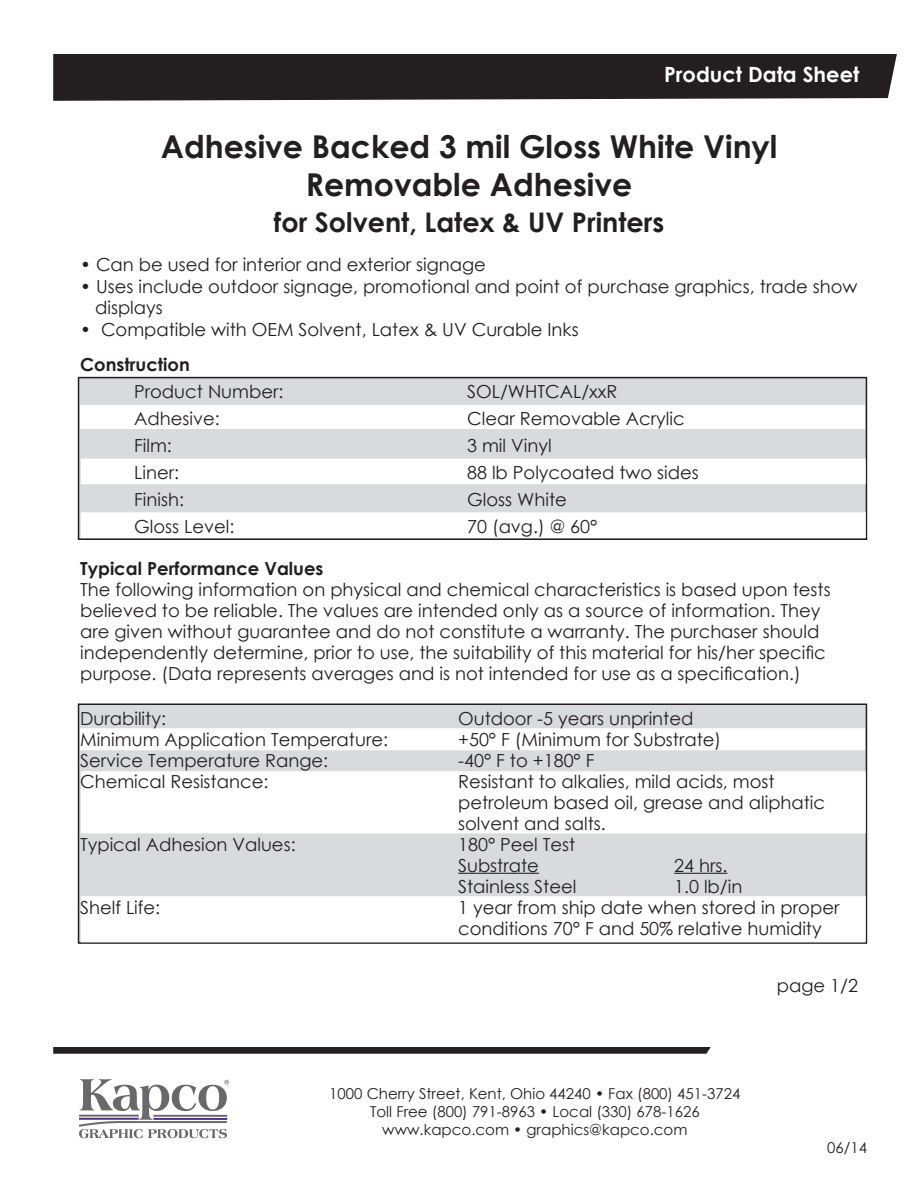
<style>
.page{position:relative;width:918px;height:1188px;background:#fff}
.page>*{position:absolute;margin:0;border:0;box-sizing:border-box;transform-origin:0 0}
.t1{font:700 31.5px "Century Gothic";color:#231f20}
.t2{font:700 27px "Century Gothic";color:#231f20}
.t3{font:700 21px "Century Gothic";color:#fff}
.Specs_Head{font:18px/21px "Century Gothic";color:#231f20}
.Specs_Text{font:18px "Century Gothic";color:#231f20}
.Specs_Head-2{font:700 18px "Century Gothic";color:#231f20}
.Text_-_Subheads{font:18px "Century Gothic";color:#231f20}
.t4{font:15px "Century Gothic";color:#231f20}
.s1{font-weight:700}
</style>
<div class="page">
<img style="left:79px;top:1079px;width:150px;height:59px">
<div style="left:53px;top:54px;width:844px;height:47px;background:#231f20"></div>
<svg style="left:53px;top:1047px;width:658px;height:7px;background:#2d292a"></svg>
<div style="left:79px;top:378px;width:787px;height:161px;background:#d9dadc"></div>
<div style="left:78px;top:377px;width:789px;height:163px;border:2px solid #231f20"></div>
<div style="left:79px;top:704px;width:787px;height:239px;background:#d9dadc"></div>
<div style="left:78px;top:704px;width:789px;height:240px;border:2px solid #231f20"></div>
<div style="left:80px;top:405px;width:785px;height:24px;background:#fff"></div>
<div style="left:80px;top:728px;width:785px;height:22px;background:#fff"></div>
<div style="left:81px;top:459px;width:785px;height:25px;background:#fff"></div>
<div style="left:81px;top:512px;width:785px;height:26px;background:#fff;border:2px solid #fff"></div>
<div style="left:81px;top:771px;width:785px;height:62px;background:#fff"></div>
<div style="left:81px;top:896px;width:785px;height:46px;background:#fff"></div>
<hr style="left:458px;top:873px;width:81px;height:1px;background:#231f20">
<hr style="left:674px;top:873px;width:53px;height:1px;background:#231f20">
<p class="t3" style="left:664px;top:59px;width:197px">Product Data Sheet</p>
<p class="t1" style="left:161px;top:123px;width:618px">Adhesive Backed 3 mil Gloss White Vinyl</p>
<p class="t1" style="left:306px;top:160px;width:328px">Removable Adhesive</p>
<p class="t2" style="left:274px;top:201px;width:392px">for Solvent, Latex &amp; UV Printers</p>
<p class="Specs_Head" style="left:80px;top:254px;width:407px">• Can be used for interior and exterior signage</p>
<p class="Specs_Head" style="left:95px;top:275px;width:764px;line-height:21.6px;text-indent:-15px">• Uses include outdoor signage, promotional and point of purchase graphics, trade show displays</p>
<p class="Specs_Head" style="left:80px;top:319px;width:500px">• Compatible with OEM Solvent, Latex &amp; UV Curable Inks</p>
<p class="Specs_Head-2" style="left:80px;top:350px;width:111px">Construction</p>
<p class="Specs_Text" style="left:134px;top:378px;width:151px">Product Number:</p>
<p class="Specs_Text" style="left:467px;top:378px;width:152px">SOL/WHTCAL/xxR</p>
<p class="Specs_Text" style="left:134px;top:405px;width:87px">Adhesive:</p>
<p class="Specs_Text" style="left:467px;top:405px;width:219px">Clear Removable Acrylic</p>
<p class="Specs_Text" style="left:134px;top:432px;width:39px">Film:</p>
<p class="Specs_Text" style="left:467px;top:432px;width:86px">3 mil Vinyl</p>
<p class="Specs_Text" style="left:134px;top:459px;width:46px">Liner:</p>
<p class="Specs_Text" style="left:467px;top:459px;width:233px">88 lb Polycoated two sides</p>
<p class="Specs_Text" style="left:134px;top:486px;width:51px">Finish:</p>
<p class="Specs_Text" style="left:467px;top:486px;width:101px">Gloss White</p>
<p class="Specs_Text" style="left:134px;top:513px;width:102px">Gloss Level:</p>
<p class="Specs_Text" style="left:467px;top:513px;width:132px">70 (avg.) @ 60°</p>
<p class="Specs_Head" style="left:80px;top:557px;width:752px"><span class="s1">Typical Performance Values<br></span>The following information on physical and chemical characteristics is based upon tests believed to be reliable. The values are intended only as a source of information. They are given without guarantee and do not constitute a warranty. The purchaser should independently determine, prior to use, the suitability of this material for his/her specific purpose. (Data represents averages and is not intended for use as a specification.)</p>
<p class="Specs_Head" style="left:80px;top:707px;width:87px">Durability:</p>
<p class="Specs_Head" style="left:458px;top:707px;width:237px">Outdoor -5 years unprinted</p>
<p class="Specs_Head" style="left:80px;top:728px;width:309px">Minimum Application Temperature:</p>
<p class="Specs_Head" style="left:458px;top:728px;width:265px">+50° F (Minimum for Substrate)</p>
<p class="Specs_Head" style="left:80px;top:749px;width:250px">Service Temperature Range:</p>
<p class="Specs_Head" style="left:458px;top:749px;width:138px">-40° F to +180° F</p>
<p class="Specs_Head" style="left:80px;top:770px;width:190px">Chemical Resistance:</p>
<p class="Specs_Head" style="left:458px;top:770px;width:369px">Resistant to alkalies, mild acids, most petroleum based oil, grease and aliphatic solvent and salts.</p>
<p class="Specs_Head" style="left:80px;top:833px;width:217px">Typical Adhesion Values:</p>
<p class="Specs_Head" style="left:458px;top:833px;width:119px">180° Peel Test<br>Substrate</p>
<p class="Specs_Head" style="left:674px;top:854px;width:55px">24 hrs.</p>
<p class="Specs_Head" style="left:458px;top:875px;width:120px">Stainless Steel</p>
<p class="Specs_Head" style="left:674px;top:875px;width:70px">1.0 lb/in</p>
<p class="Specs_Head" style="left:80px;top:896px;width:82px">Shelf Life:</p>
<p class="Specs_Head" style="left:458px;top:896px;width:383px">1 year from ship date when stored in proper conditions 70° F and 50% relative humidity</p>
<p class="t4" style="left:329px;top:1083px;width:413px">1000 Cherry Street, Kent, Ohio 44240 • Fax (800) 451-3724</p>
<p class="t4" style="left:370px;top:1101px;width:331px">Toll Free (800) 791-8963 • Local (330) 678-1626</p>
<p class="t4" style="left:382px;top:1119px;width:307px">www.kapco.com • graphics@kapco.com</p>
<p class="Text_-_Subheads" style="left:777px;top:972px;width:83px">page 1/2</p>
<p class="t4" style="left:827px;top:1137px;width:41px">06/14</p>
</div>
